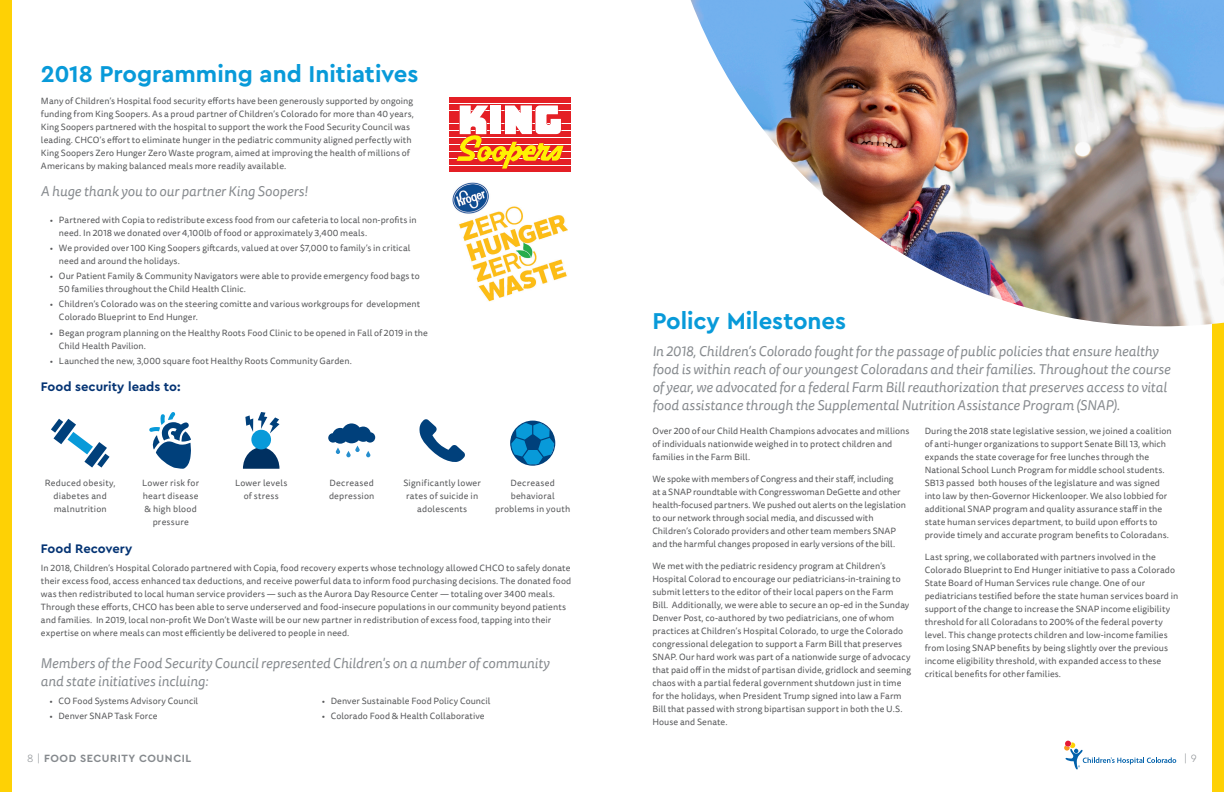
<style>
.page{position:relative;width:1224px;height:792px;background:#fff}
.page>*{position:absolute;margin:0;border:0;box-sizing:border-box;transform-origin:0 0}
.Medium_Header{font:700 24px "Cera PRO";letter-spacing:-.005em;color:#089ad9}
.Overview_Copy{font:italic 14px/18px "Tisa Sans OT";letter-spacing:-.005em;color:#868a8e}
.Second_Level_Header{font:700 13px "Cera PRO";color:#053474}
.t1{font:700 11px "Cera PRO";letter-spacing:.05em;color:#868a8e}
.t2{font:300 11px "Cera PRO";color:#868a8e}
.Body_Copy_-_Preferre{font:9px/13px "Tisa Sans OT";letter-spacing:.01em;color:#57585a}
.Number_Stats_Label{font:9px/13px "Tisa Sans OT";letter-spacing:.025em;color:#57585a;text-align:center}
.s1{font-weight:300}
</style>
<div class="page">
<svg style="left:1064px;top:741px;width:112px;height:28px"></svg>
<div style="left:1212px;top:0;width:12px;height:792px;background:#fed105"></div>
<div style="left:0;top:0;width:12px;height:792px;background:#fed105"></div>
<img style="left:691px;top:0;width:533px;height:326px">
<img style="left:452px;top:182px;width:116px;height:120px">
<svg style="left:451px;top:109px;width:119px;height:56px"></svg>
<div style="left:449px;top:97px;width:123px;height:75px;border:1px solid #fff"></div>
<div style="left:449px;top:111px;width:122px;height:5px;background:#e41f25"></div>
<div style="left:449px;top:104px;width:122px;height:5px;background:#e41f25"></div>
<div style="left:449px;top:97px;width:122px;height:6px;background:#e41f25"></div>
<div style="left:449px;top:118px;width:122px;height:5px;background:#e41f25"></div>
<div style="left:449px;top:125px;width:122px;height:5px;background:#e41f25"></div>
<div style="left:449px;top:132px;width:122px;height:5px;background:#e41f25"></div>
<div style="left:449px;top:138px;width:122px;height:6px;background:#e41f25"></div>
<div style="left:449px;top:145px;width:122px;height:6px;background:#e41f25"></div>
<div style="left:449px;top:152px;width:122px;height:6px;background:#e41f25"></div>
<div style="left:449px;top:159px;width:122px;height:5px;background:#e41f25"></div>
<div style="left:449px;top:166px;width:122px;height:5px;background:#e41f25"></div>
<svg style="left:456px;top:105px;width:108px;height:64px"></svg>
<svg style="left:149px;top:412px;width:42px;height:57px"></svg>
<svg style="left:328px;top:423px;width:47px;height:34px"></svg>
<svg style="left:419px;top:419px;width:46px;height:43px"></svg>
<svg style="left:510px;top:421px;width:45px;height:45px"></svg>
<svg style="left:243px;top:447px;width:36px;height:22px"></svg>
<div style="left:251px;top:430px;width:20px;height:19px;background:#089ad9;border-radius:50%"></div>
<svg style="left:245px;top:412px;width:35px;height:21px"></svg>
<svg style="left:51px;top:419px;width:59px;height:49px"></svg>
<p class="Medium_Header" style="left:41px;top:58px;width:379px">2018 Programming and Initiatives</p>
<p class="Body_Copy_-_Preferre" style="left:41px;top:95px;width:374px">Many of Children’s Hospital food security efforts have been generously supported by ongoing funding from King Soopers. As a proud partner of Children’s Colorado for more than 40 years, King Soopers partnered with the hospital to support the work the Food Security Council was leading. CHCO’s effort to eliminate hunger in the pediatric community aligned perfectly with King Soopers Zero Hunger Zero Waste program, aimed at improving the health of millions of Americans by making balanced meals more readily available.</p>
<p class="Overview_Copy" style="left:41px;top:183px;width:268px">A huge thank you to our partner King Soopers!</p>
<p class="Body_Copy_-_Preferre" style="left:59px;top:214px;width:359px;text-indent:-9px">• Partnered with Copia to redistribute excess food from our cafeteria to local non-profits in need. In 2018 we donated over 4,100lb of food or approximately 3,400 meals.</p>
<p class="Body_Copy_-_Preferre" style="left:59px;top:242px;width:353px;text-indent:-9px">• We provided over 100 King Soopers giftcards, valued at over $7,000 to family’s in critical need and around the holidays.</p>
<p class="Body_Copy_-_Preferre" style="left:59px;top:270px;width:362px;text-indent:-9px">• Our Patient Family &amp; Community Navigators were able to provide emergency food bags to<br>50 families throughout the Child Health Clinic.</p>
<p class="Body_Copy_-_Preferre" style="left:59px;top:298px;width:363px;text-indent:-9px">• Children’s Colorado was on the steering comitte and various workgroups for development<br>Colorado Blueprint to End Hunger.</p>
<p class="Body_Copy_-_Preferre" style="left:59px;top:326px;width:370px;text-indent:-9px">• Began program planning on the Healthy Roots Food Clinic to be opened in Fall of 2019 in the<br>Child Health Pavilion.</p>
<p class="Body_Copy_-_Preferre" style="left:50px;top:355px;width:303px">• Launched the new, 3,000 square foot Healthy Roots Community Garden.</p>
<p class="Second_Level_Header" style="left:41px;top:378px;width:141px">Food security leads to:</p>
<p class="Number_Stats_Label" style="left:45px;top:476px;width:72px">Reduced obesity, diabetes and malnutrition</p>
<p class="Number_Stats_Label" style="left:142px;top:476px;width:58px">Lower risk for heart disease &amp; high blood pressure</p>
<p class="Number_Stats_Label" style="left:235px;top:476px;width:54px">Lower levels of stress</p>
<p class="Number_Stats_Label" style="left:329px;top:476px;width:47px;text-align:left">Decreased depression</p>
<p class="Number_Stats_Label" style="left:403px;top:476px;width:79px">Significantly lower rates of suicide in adolescents</p>
<p class="Number_Stats_Label" style="left:495px;top:476px;width:77px">Decreased behavioral problems in youth</p>
<p class="Second_Level_Header" style="left:41px;top:540px;width:93px">Food Recovery</p>
<p class="Body_Copy_-_Preferre" style="left:41px;top:562px;width:532px">In 2018, Children’s Hospital Colorado partnered with Copia, food recovery experts whose technology allowed CHCO to safely donate their excess food, access enhanced tax deductions, and receive powerful data to inform food purchasing decisions. The donated food was then redistributed to local human service providers — such as the Aurora Day Resource Center — totaling over 3400 meals.<br>Through these efforts, CHCO has been able to serve underserved and food-insecure populations in our community beyond patients and families. In 2019, local non-profit We Don’t Waste will be our new partner in redistribution of excess food, tapping into their expertise on where meals can most efficiently be delivered to people in need.</p>
<p class="Overview_Copy" style="left:40px;top:655px;width:510px">Members of the Food Security Council represented Children's on a number of community and state initiatives incluing:</p>
<p class="Body_Copy_-_Preferre" style="left:50px;top:695px;width:150px">• CO Food Systems Advisory Council</p>
<p class="Body_Copy_-_Preferre" style="left:50px;top:710px;width:110px">• Denver SNAP Task Force</p>
<p class="Body_Copy_-_Preferre" style="left:322px;top:695px;width:170px">• Denver Sustainable Food Policy Council</p>
<p class="Body_Copy_-_Preferre" style="left:322px;top:710px;width:164px">• Colorado Food &amp; Health Collaborative</p>
<p class="Medium_Header" style="left:652px;top:305px;width:195px">Policy Milestones</p>
<p class="Overview_Copy" style="left:652px;top:343px;width:520px">In 2018, Children’s Colorado fought for the passage of public policies that ensure healthy food is within reach of our youngest Coloradans and their families. Throughout the course of year, we advocated for a federal Farm Bill reauthorization that preserves access to vital food assistance through the Supplemental Nutrition Assistance Program (SNAP).</p>
<p class="Body_Copy_-_Preferre" style="left:652px;top:425px;width:258px">Over 200 of our Child Health Champions advocates and millions of individuals nationwide weighed in to protect children and families in the Farm Bill.</p>
<p class="Body_Copy_-_Preferre" style="left:652px;top:473px;width:255px">We spoke with members of Congress and their staff, including<br>at a SNAP roundtable with Congresswoman DeGette and other health-focused partners. We pushed out alerts on the legislation to our network through social media, and discussed with Children’s Colorado providers and other team members SNAP and the harmful changes proposed in early versions of the bill.</p>
<p class="Body_Copy_-_Preferre" style="left:652px;top:560px;width:260px">We met with the pediatric residency program at Children’s Hospital Colorad to encourage our pediatricians-in-training to submit letters to the editor of their local papers on the Farm Bill. Additionally, we were able to secure an op-ed in the Sunday Denver Post, co-authored by two pediatricians, one of whom practices at Children’s Hospital Colorado, to urge the Colorado congressional delegation to support a Farm Bill that preserves SNAP. Our hard work was part of a nationwide surge of advocacy that paid off in the midst of partisan divide, gridlock and seeming chaos with a partial federal government shutdown just in time for the holidays, when President Trump signed into law a Farm Bill that passed with strong bipartisan support in both the U.S.<br>House and Senate.</p>
<p class="Body_Copy_-_Preferre" style="left:925px;top:425px;width:248px">During the 2018 state legislative session, we joined a coalition of anti-hunger organizations to support Senate Bill 13, which expands the state coverage for free lunches through the National School Lunch Program for middle school students.<br>SB13 passed both houses of the legislature and was signed into law by then-Governor Hickenlooper. We also lobbied for additional SNAP program and quality assurance staff in the state human services department, to build upon efforts to provide timely and accurate program benefits to Coloradans.</p>
<p class="Body_Copy_-_Preferre" style="left:925px;top:551px;width:255px">Last spring, we collaborated with partners involved in the Colorado Blueprint to End Hunger initiative to pass a Colorado State Board of Human Services rule change. One of our pediatricians testified before the state human services board in support of the change to increase the SNAP income eligibility threshold for all Coloradans to 200% of the federal poverty level. This change protects children and low-income families from losing SNAP benefits by being slightly over the previous income eligibility threshold, with expanded access to these critical benefits for other families.</p>
<p class="t1" style="left:27px;top:751px;width:166px"><span class="s1">8 |</span> FOOD SECURITY COUNCIL</p>
<p class="t2" style="left:1184px;top:751px;width:15px">| 9</p>
</div>
